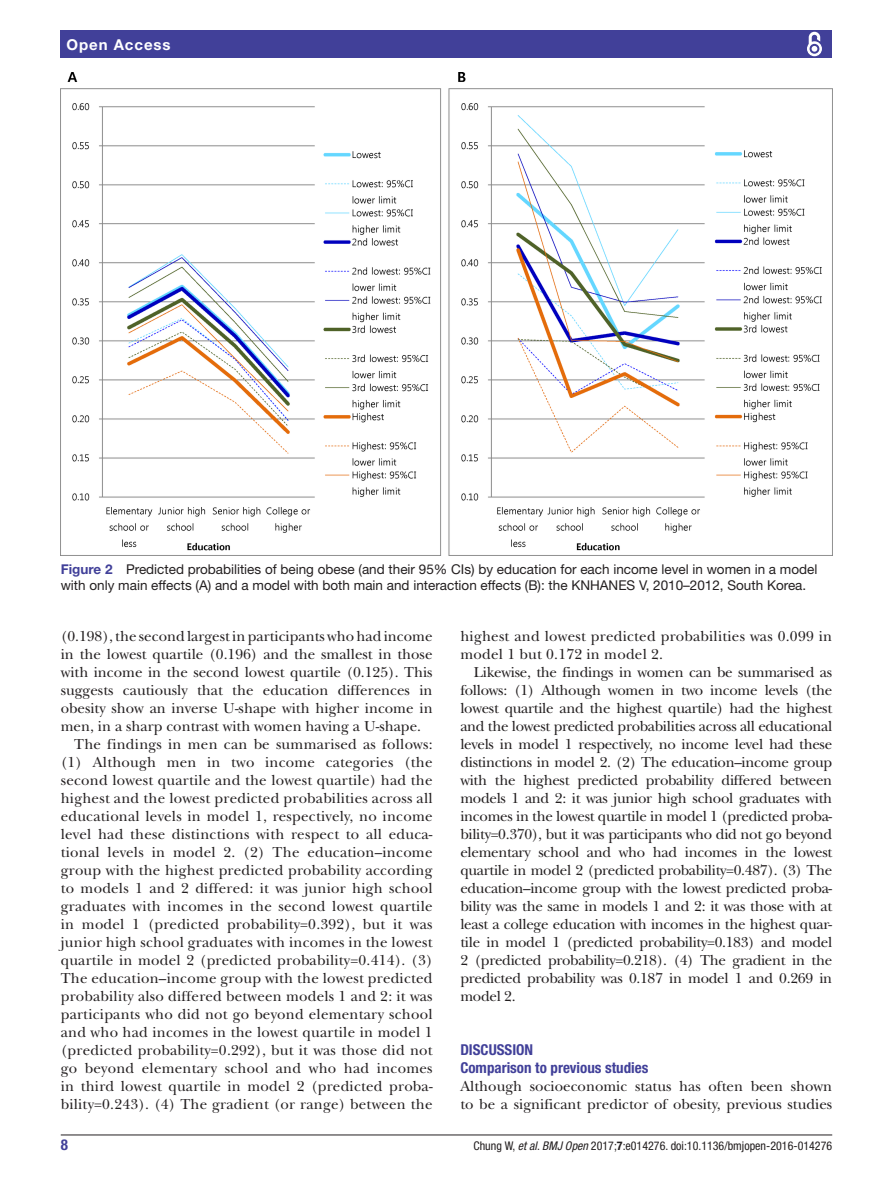
<style>
.page{position:relative;width:893px;height:1191px;background:#fff}
.page>*{position:absolute;margin:0;border:0;box-sizing:border-box;transform-origin:0 0}
.t1{font:15px/18px "New Baskerville";letter-spacing:.015em;color:#231f20}
.t2{font:700 condensed 15px/18px "Helvetica Neue LT Std";color:#414099}
.t3{font:700 15px "Helvetica Neue LT Std";letter-spacing:.065em;color:#fff}
.t4{font:13.5px/16.2px "Helvetica Neue LT Std";color:#231f20}
.t5{font:condensed 12px "Helvetica Neue LT Std";color:#231f20}
.s1{font-weight:700;color:#414099}
.s2{font-style:italic}
.s3{font-weight:700}
</style>
<div class="page">
<hr style="left:61px;top:1134px;width:771px;height:1px;background:#231f20">
<div style="left:61px;top:31px;width:771px;height:27px;background:#414099"></div>
<svg style="left:807px;top:31px;width:15px;height:26px"></svg>
<img style="left:61px;top:73px;width:771px;height:483px">
<p class="t3" style="left:66px;top:35px;width:106px">Open Access</p>
<p class="t4" style="left:61px;top:560px;width:758px"><span class="s1">Figure 2</span> Predicted probabilities of being obese (and their 95% CIs) by education for each income level in women in a model with only main effects (A) and a model with both main and interaction effects (B): the KNHANES V, 2010–2012, South Korea.</p>
<p class="t1" style="left:61px;top:627px;width:373px">(0.198), the second largest in participants who had income</p>
<p class="t1" style="left:61px;top:645px;width:373px">in the lowest quartile (0.196) and the smallest in those</p>
<p class="t1" style="left:61px;top:663px;width:373px">with income in the second lowest quartile (0.125). This</p>
<p class="t1" style="left:61px;top:681px;width:373px">suggests cautiously that the education differences in</p>
<p class="t1" style="left:61px;top:699px;width:373px">obesity show an inverse U-shape with higher income in</p>
<p class="t1" style="left:61px;top:717px;width:362px">men, in a sharp contrast with women having a U-shape.</p>
<p class="t1" style="left:74px;top:735px;width:360px">The findings in men can be summarised as follows:</p>
<p class="t1" style="left:61px;top:753px;width:373px">(1) Although men in two income categories (the</p>
<p class="t1" style="left:61px;top:771px;width:373px">second lowest quartile and the lowest quartile) had the</p>
<p class="t1" style="left:61px;top:789px;width:373px">highest and the lowest predicted probabilities across all</p>
<p class="t1" style="left:61px;top:807px;width:373px">educational levels in model 1, respectively, no income</p>
<p class="t1" style="left:61px;top:825px;width:373px">level had these distinctions with respect to all educa-</p>
<p class="t1" style="left:61px;top:843px;width:373px">tional levels in model 2. (2) The education–income</p>
<p class="t1" style="left:61px;top:861px;width:373px">group with the highest predicted probability according</p>
<p class="t1" style="left:61px;top:879px;width:373px">to models 1 and 2 differed: it was junior high school</p>
<p class="t1" style="left:61px;top:897px;width:373px">graduates with incomes in the second lowest quartile</p>
<p class="t1" style="left:61px;top:915px;width:373px">in model 1 (predicted probability=0.392), but it was</p>
<p class="t1" style="left:61px;top:933px;width:373px">junior high school graduates with incomes in the lowest</p>
<p class="t1" style="left:61px;top:951px;width:373px">quartile in model 2 (predicted probability=0.414). (3)</p>
<p class="t1" style="left:61px;top:969px;width:373px">The education–income group with the lowest predicted</p>
<p class="t1" style="left:61px;top:987px;width:373px">probability also differed between models 1 and 2: it was</p>
<p class="t1" style="left:61px;top:1005px;width:373px">participants who did not go beyond elementary school</p>
<p class="t1" style="left:61px;top:1023px;width:373px">and who had incomes in the lowest quartile in model 1</p>
<p class="t1" style="left:61px;top:1041px;width:373px">(predicted probability=0.292), but it was those did not</p>
<p class="t1" style="left:61px;top:1059px;width:373px">go beyond elementary school and who had incomes</p>
<p class="t1" style="left:61px;top:1077px;width:373px">in third lowest quartile in model 2 (predicted proba-</p>
<p class="t1" style="left:61px;top:1095px;width:373px">bility=0.243). (4) The gradient (or range) between the</p>
<p class="t1" style="left:460px;top:627px;width:373px">highest and lowest predicted probabilities was 0.099 in model 1 but 0.172 in model 2.</p>
<p class="t1" style="left:460px;top:663px;width:373px;text-align:justify;text-indent:13px">Likewise, the findings in women can be summarised as follows: (1) Although women in two income levels (the lowest quartile and the highest quartile) had the highest and the lowest predicted probabilities across all educational levels in model 1 respectively, no income level had these distinctions in model 2. (2) The education–income group with the highest predicted probability differed between models 1 and 2: it was junior high school graduates with incomes in the lowest quartile in model 1 (predicted proba&shy;bility=0.370), but it was participants who did not go beyond elementary school and who had incomes in the lowest quartile in model 2 (predicted probability=0.487). (3) The education–income group with the lowest predicted proba&shy;bility was the same in models 1 and 2: it was those with at least a college education with incomes in the highest quar&shy;tile in model 1 (predicted probability=0.183) and model 2 (predicted probability=0.218). (4) The gradient in the predicted probability was 0.187 in model 1 and 0.269 in model 2.</p>
<p class="t2" style="left:460px;top:1040px;width:190px">Discussion<br>Comparison to previous studies</p>
<p class="t1" style="left:460px;top:1077px;width:373px">Although socioeconomic status has often been shown to be a significant predictor of obesity, previous studies</p>
<p class="t2" style="left:61px;top:1135px;width:9px">8</p>
<p class="t5" style="left:473px;top:1138px;width:360px">Chung W, <span class="s2">et al</span>. <span class="s2">BMJ Open</span> 2017;<span class="s3">7</span>:e014276. doi:10.1136/bmjopen-2016-014276</p>
</div>
